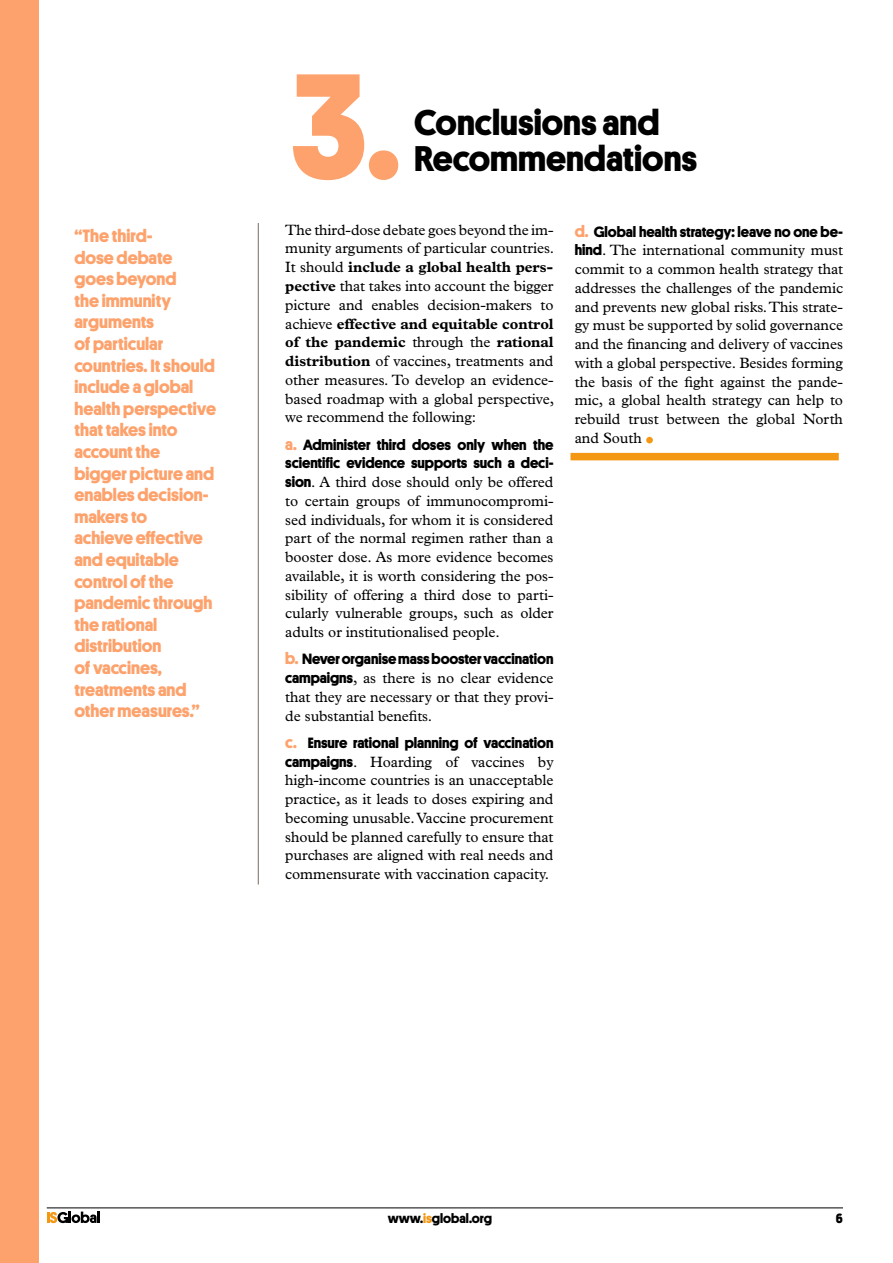
<style>
.page{position:relative;width:893px;height:1263px;background:#fff}
.page>*{position:absolute;margin:0;border:0;box-sizing:border-box;transform-origin:0 0}
.t1{font:700 150px "Platform";color:#fda26c}
.text_base{font:54px "Plantin";color:#f49712}
.t2{font:700 36px/36px "Platform";color:#000}
.t3{font:700 18px/21.6px "Platform";color:#fda26c}
.text_base-2{font:15px/18.8px "Plantin";letter-spacing:-.005em;color:#000;text-align:justify}
.t4{font:700 13.5px "Platform";color:#000}
.s1{font-weight:700}
.s2{font-family:"Platform";font-weight:700;font-size:16.5px;color:#fda26c}
.s3{font-family:"Platform";font-weight:700}
.s4{color:#f49712}
</style>
<div class="page">
<svg style="left:47px;top:1211px;width:53px;height:12px"></svg>
<hr style="left:47px;top:1207px;width:796px;height:1px;background:#000">
<div style="left:0;top:0;width:38px;height:1263px;background:#fda26c"></div>
<hr style="left:258px;top:223px;width:1px;height:661px;background:#867b77">
<div style="left:570px;top:453px;width:269px;height:7px;background:#f49712"></div>
<p class="t3" style="left:74px;top:224px;width:143px">“The third-<br>dose debate goes beyond<br>the immunity arguments<br>of particular countries. It should include a global health perspective that takes into account the bigger picture and enables decision&shy;makers to<br>achieve effective and equitable control of the pandemic through the rational distribution<br>of vaccines, treatments and other measures.”</p>
<p class="t1" style="left:291px;top:16px;width:111px">3.</p>
<p class="t2" style="left:414px;top:102px;width:285px">Conclusions and<br>Recommendations</p>
<p class="text_base-2" style="left:285px;top:220px;width:270px">The third-dose debate goes beyond the im&shy;munity arguments of particular countries.<br>It should <span class="s1">include a global health pers&shy;pective</span> that takes into account the bigger picture and enables decision-makers to achieve <span class="s1">effective and equitable control of the pandemic</span> through the <span class="s1">rational distribution</span> of vaccines, treatments and other measures. To develop an evidence&shy;based roadmap with a global perspective, we recommend the following:</p>
<p class="text_base-2" style="left:285px;top:435px;width:270px"><span class="s2">a.</span> <span class="s3">Administer third doses only when the scientific evidence supports such a deci&shy;sion</span>. A third dose should only be offered to certain groups of immunocompromi&shy;sed individuals, for whom it is considered part of the normal regimen rather than a booster dose. As more evidence becomes available, it is worth considering the pos&shy;sibility of offering a third dose to parti&shy;cularly vulnerable groups, such as older adults or institutionalised people.</p>
<p class="text_base-2" style="left:285px;top:650px;width:270px"><span class="s2">b.</span> <span class="s3">Never organise mass booster vaccination campaigns</span>, as there is no clear evidence that they are necessary or that they provi&shy;de substantial benefits.</p>
<p class="text_base-2" style="left:285px;top:733px;width:270px"><span class="s2">c.</span> <span class="s3">Ensure rational planning of vaccination campaigns</span>. Hoarding of vaccines by high-income countries is an unacceptable practice, as it leads to doses expiring and becoming unusable. Vaccine procurement should be planned carefully to ensure that purchases are aligned with real needs and commensurate with vaccination capacity.</p>
<p class="text_base-2" style="left:575px;top:222px;width:270px"><span class="s2">d.</span> <span class="s3">Global health strategy: leave no one be&shy;hind</span>. The international community must commit to a common health strategy that addresses the challenges of the pandemic and prevents new global risks. This strate&shy;gy must be supported by solid governance and the financing and delivery of vaccines with a global perspective. Besides forming the basis of the fight against the pande&shy;mic, a global health strategy can help to rebuild trust between the global North and South</p>
<p class="text_base" style="left:642px;top:394px;width:17px">.</p>
<p class="t4" style="left:388px;top:1208px;width:106px">www.<span class="s4">is</span>global.org</p>
<p class="t4" style="left:836px;top:1208px;width:9px">6</p>
</div>
